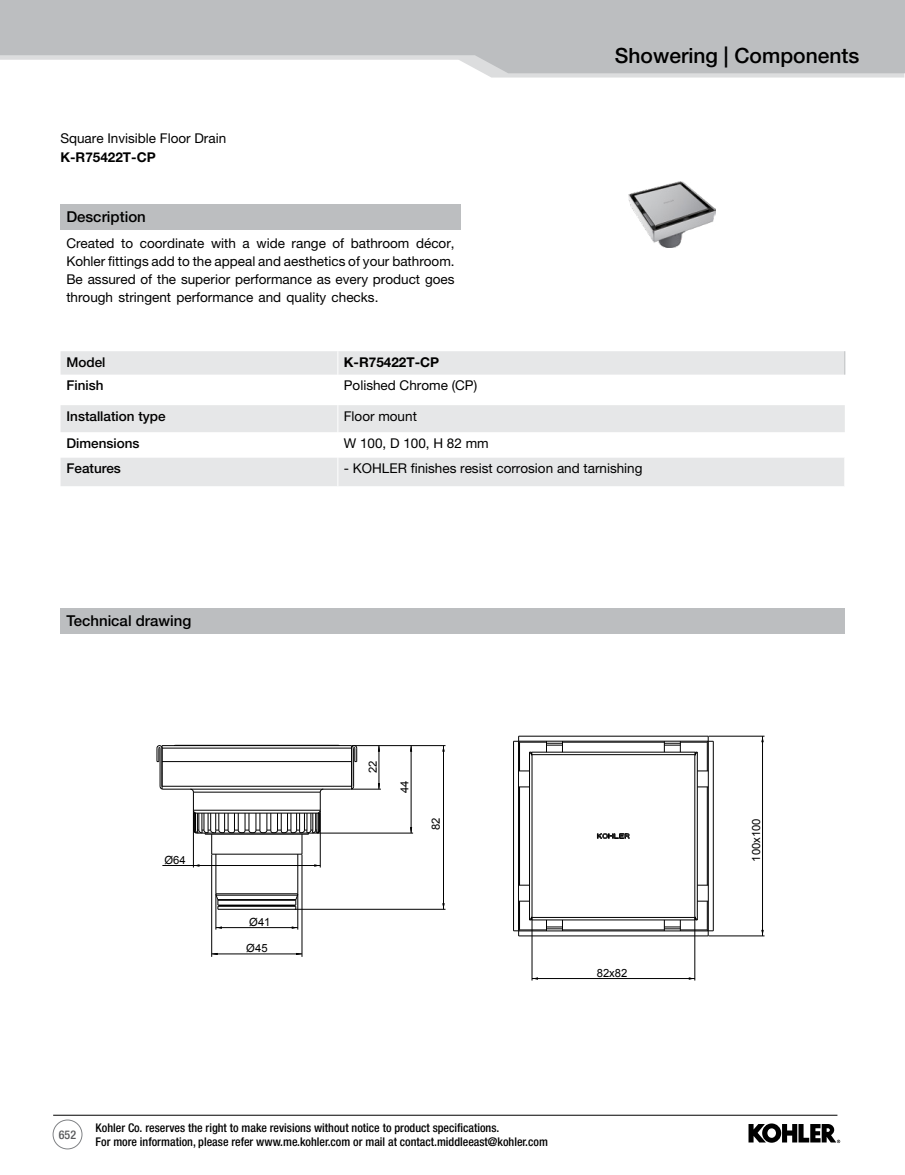
<style>
.page{position:relative;width:905px;height:1175px;background:#fff}
.page>*{position:absolute;margin:0;border:0;box-sizing:border-box;transform-origin:0 0}
.t1{font:500 21px "Helvetica Neue LT Pro";color:#000}
.t2{font:500 15px "Helvetica Neue LT Pro";color:#000}
.t3{font:13.5px/18px "Helvetica Neue LT Pro";color:#000;text-align:justify}
.t4{font:500 13.5px "Helvetica Neue LT Pro";color:#000}
.t5{font:700 13.5px "Helvetica Neue LT Pro";color:#000}
.t6{font:500 condensed 12px/13.5px "Helvetica Neue LT Pro";color:#000}
.t7{font:500 condensed 12px "Helvetica Neue LT Pro";color:#58595b}
.t8{font:11.25px "Arial";color:#000}
</style>
<div class="page">
<hr style="left:53px;top:1115px;width:784px;height:1px;background:#000">
<svg style="left:748px;top:1123px;width:92px;height:20px"></svg>
<div style="left:53px;top:1119px;width:29px;height:30px;border:1px solid #808285;border-radius:50%"></div>
<div style="left:60px;top:204px;width:400px;height:25px;background:#bcbec0"></div>
<div style="left:61px;top:608px;width:783px;height:25px;background:#bcbec0"></div>
<div style="left:61px;top:351px;width:783px;height:24px;background:#e6e7e8"></div>
<svg style="left:337px;top:351px;width:1px;height:23px"></svg>
<hr style="left:337px;top:374px;width:1px;height:31px;background:#fff">
<svg style="left:844px;top:351px;width:1px;height:23px"></svg>
<svg style="left:61px;top:405px;width:784px;height:81px"></svg>
<hr style="left:212px;top:953px;width:90px;height:1px;background:#000">
<hr style="left:216px;top:927px;width:82px;height:1px;background:#000">
<hr style="left:295px;top:909px;width:150px;height:1px;background:#000">
<hr style="left:193px;top:810px;width:1px;height:57px;background:#000">
<hr style="left:211px;top:854px;width:1px;height:102px;background:#000">
<hr style="left:216px;top:894px;width:1px;height:35px;background:#000">
<hr style="left:162px;top:865px;width:158px;height:1px;background:#000">
<hr style="left:317px;top:832px;width:96px;height:1px;background:#000">
<hr style="left:297px;top:894px;width:1px;height:35px;background:#000">
<hr style="left:351px;top:789px;width:30px;height:1px;background:#000">
<hr style="left:302px;top:854px;width:1px;height:102px;background:#000">
<hr style="left:320px;top:810px;width:1px;height:57px;background:#000">
<hr style="left:352px;top:745px;width:93px;height:1px;background:#000">
<hr style="left:378px;top:745px;width:1px;height:44px;background:#000">
<hr style="left:411px;top:745px;width:1px;height:88px;background:#000">
<hr style="left:443px;top:745px;width:1px;height:164px;background:#000">
<hr style="left:532px;top:978px;width:162px;height:1px;background:#000">
<hr style="left:708px;top:935px;width:56px;height:1px;background:#000">
<hr style="left:531px;top:917px;width:1px;height:63px;background:#000">
<hr style="left:694px;top:917px;width:1px;height:63px;background:#000">
<hr style="left:708px;top:736px;width:56px;height:1px;background:#000">
<hr style="left:762px;top:736px;width:1px;height:200px;background:#000">
<hr style="left:160px;top:748px;width:1px;height:38px;background:#000">
<hr style="left:162px;top:745px;width:1px;height:44px;background:#000">
<hr style="left:163px;top:789px;width:188px;height:1px;background:#000">
<hr style="left:162px;top:786px;width:189px;height:1px;background:#000">
<hr style="left:162px;top:761px;width:189px;height:1px;background:#000">
<hr style="left:162px;top:748px;width:189px;height:1px;background:#000">
<hr style="left:162px;top:745px;width:189px;height:1px;background:#000">
<hr style="left:351px;top:748px;width:1px;height:38px;background:#000">
<hr style="left:353px;top:748px;width:1px;height:38px;background:#000">
<hr style="left:513px;top:741px;width:1px;height:189px;background:#000">
<hr style="left:518px;top:741px;width:1px;height:189px;background:#000">
<hr style="left:519px;top:787px;width:1px;height:98px;background:#000">
<hr style="left:518px;top:935px;width:190px;height:1px;background:#000">
<hr style="left:518px;top:930px;width:190px;height:1px;background:#000">
<hr style="left:562px;top:929px;width:102px;height:1px;background:#000">
<hr style="left:707px;top:787px;width:1px;height:98px;background:#000">
<hr style="left:708px;top:741px;width:1px;height:189px;background:#000">
<hr style="left:562px;top:742px;width:102px;height:1px;background:#000">
<hr style="left:518px;top:741px;width:190px;height:1px;background:#000">
<hr style="left:713px;top:741px;width:1px;height:189px;background:#000">
<hr style="left:518px;top:736px;width:190px;height:1px;background:#000">
<svg style="left:159px;top:785px;width:4px;height:4px"></svg>
<svg style="left:157px;top:745px;width:5px;height:17px"></svg>
<svg style="left:350px;top:785px;width:4px;height:4px"></svg>
<svg style="left:351px;top:745px;width:6px;height:17px"></svg>
<hr style="left:218px;top:909px;width:78px;height:1px;background:#000">
<hr style="left:218px;top:906px;width:78px;height:1px;background:#000">
<hr style="left:529px;top:752px;width:1px;height:168px;background:#000">
<hr style="left:532px;top:919px;width:163px;height:1px;background:#000">
<hr style="left:531px;top:754px;width:1px;height:163px;background:#000">
<hr style="left:532px;top:917px;width:162px;height:1px;background:#000">
<hr style="left:694px;top:754px;width:1px;height:163px;background:#000">
<hr style="left:697px;top:752px;width:1px;height:168px;background:#000">
<hr style="left:532px;top:754px;width:162px;height:1px;background:#000">
<hr style="left:532px;top:752px;width:163px;height:1px;background:#000">
<hr style="left:219px;top:905px;width:76px;height:1px;background:#000">
<hr style="left:212px;top:854px;width:90px;height:1px;background:#000">
<svg style="left:190px;top:788px;width:134px;height:66px"></svg>
<hr style="left:218px;top:904px;width:78px;height:1px;background:#000">
<hr style="left:218px;top:900px;width:78px;height:1px;background:#000">
<hr style="left:218px;top:899px;width:78px;height:1px;background:#000">
<hr style="left:216px;top:895px;width:81px;height:1px;background:#000">
<hr style="left:216px;top:893px;width:82px;height:1px;background:#000">
<hr style="left:215px;top:854px;width:1px;height:39px;background:#000">
<hr style="left:297px;top:854px;width:1px;height:39px;background:#000">
<svg style="left:215px;top:893px;width:4px;height:16px"></svg>
<svg style="left:294px;top:893px;width:4px;height:16px"></svg>
<svg style="left:513px;top:900px;width:50px;height:36px"></svg>
<svg style="left:664px;top:900px;width:49px;height:36px"></svg>
<svg style="left:513px;top:736px;width:50px;height:35px"></svg>
<svg style="left:664px;top:736px;width:49px;height:35px"></svg>
<svg style="left:597px;top:833px;width:33px;height:6px"></svg>
<img style="left:629px;top:181px;width:86px;height:67px">
<svg style="left:484px;top:73px;width:420px;height:5px;background:#dddedf"></svg>
<svg style="left:0;top:0;width:904px;height:73px;background:#c3c5c7"></svg>
<p class="t3" style="left:60px;top:129px;width:167px">Square Invisible Floor Drain</p>
<p class="t5" style="left:60px;top:149px;width:97px">K-R75422T-CP</p>
<p class="t2" style="left:66px;top:208px;width:81px">Description</p>
<p class="t3" style="left:66px;top:234px;width:390px">Created to coordinate with a wide range of bathroom décor, Kohler fittings add to the appeal and aesthetics of your bathroom.<br>Be assured of the superior performance as every product goes through stringent performance and quality checks.</p>
<p class="t1" style="left:615px;top:43px;width:246px">Showering | Components</p>
<p class="t4" style="left:67px;top:354px;width:41px">Model</p>
<p class="t5" style="left:344px;top:354px;width:97px">K-R75422T-CP</p>
<p class="t4" style="left:67px;top:377px;width:39px">Finish</p>
<p class="t3" style="left:344px;top:376px;width:135px">Polished Chrome (CP)</p>
<p class="t4" style="left:67px;top:408px;width:101px">Installation type</p>
<p class="t3" style="left:344px;top:407px;width:75px">Floor mount</p>
<p class="t4" style="left:67px;top:435px;width:75px">Dimensions</p>
<p class="t3" style="left:344px;top:434px;width:146px">W 100, D 100, H 82 mm</p>
<p class="t4" style="left:67px;top:460px;width:56px">Features</p>
<p class="t3" style="left:344px;top:459px;width:300px">- KOHLER finishes resist corrosion and tarnishing</p>
<p class="t2" style="left:67px;top:611px;width:126px">Technical drawing</p>
<p class="t8" style="left:164px;top:852px;width:23px">Ø64</p>
<p class="t8" style="left:249px;top:914px;width:23px">Ø41</p>
<p class="t8" style="left:246px;top:940px;width:23px">Ø45</p>
<p class="t8" style="left:365px;top:772px;width:14px;rotate:-90deg">22</p>
<p class="t8" style="left:397px;top:793px;width:14px;rotate:-90deg">44</p>
<p class="t8" style="left:428px;top:830px;width:14px;rotate:-90deg">82</p>
<p class="t8" style="left:596px;top:965px;width:32px">82x82</p>
<p class="t7" style="left:59px;top:1127px;width:19px">652</p>
<p class="t6" style="left:96px;top:1120px;width:454px">Kohler Co. reserves the right to make revisions without notice to product specifications.<br>For more information, please refer www.me.kohler.com or mail at contact.middleeast@kohler.com</p>
<p class="t8" style="left:748px;top:861px;width:45px;rotate:-90deg">100x100</p>
</div>
